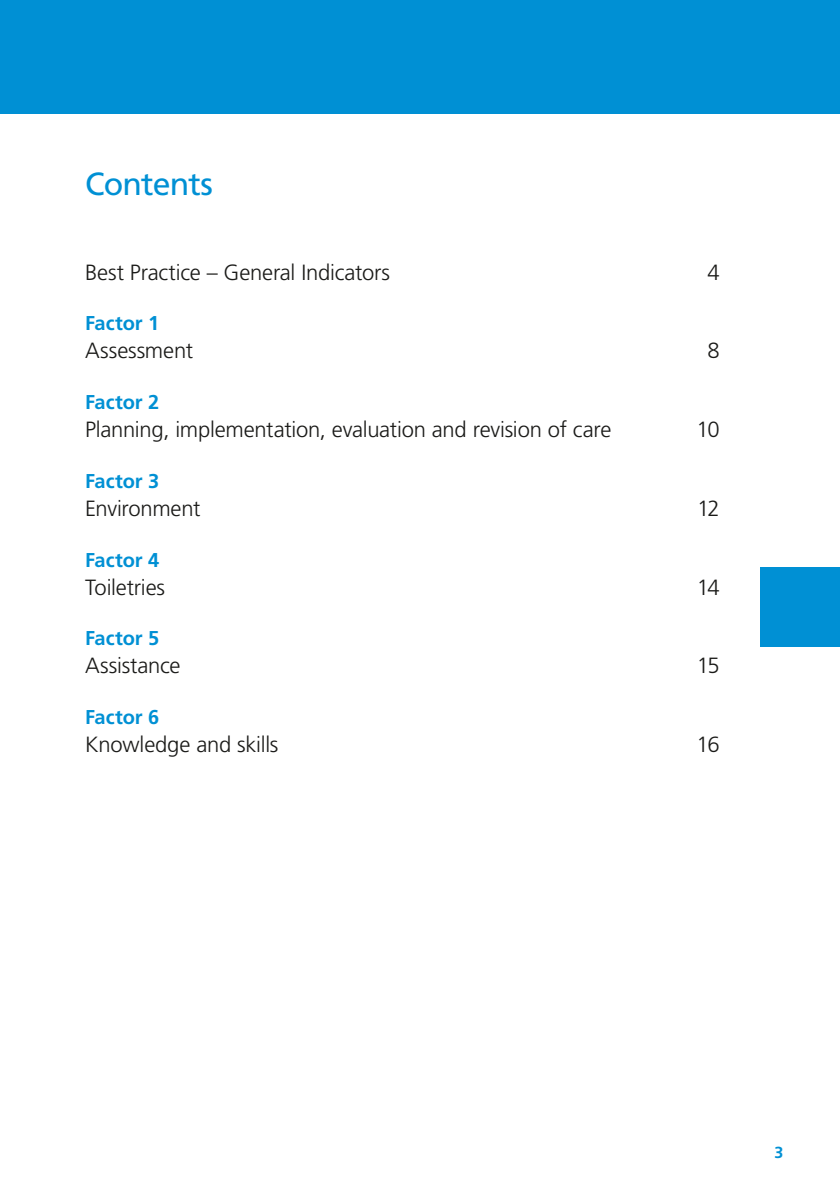
<style>
.page{position:relative;width:840px;height:1191px;background:#fff}
.page>*{position:absolute;margin:0;border:0;box-sizing:border-box;transform-origin:0 0}
.Contents_Heading{font:32px "Frutiger";letter-spacing:-.03em;color:#0090d4}
.Contents{font:300 22px "Frutiger";letter-spacing:-.01em;color:#1a1a18}
.Contents_Factor{font:700 20px "Frutiger";color:#0090d4}
.t1{font:700 16px "Frutiger";color:#0090d4}
</style>
<div class="page">
<div style="left:0;top:0;width:839px;height:113px;background:#0090d4"></div>
<div style="left:760px;top:567px;width:79px;height:79px;background:#0090d4"></div>
<p class="Contents_Heading" style="left:85px;top:165px;width:129px">Contents</p>
<p class="Contents" style="left:85px;top:260px;width:306px">Best Practice – General Indicators</p>
<p class="Contents" style="left:707px;top:260px;width:14px">4</p>
<p class="Contents_Factor" style="left:85px;top:312px;width:76px">Factor 1</p>
<p class="Contents" style="left:85px;top:338px;width:109px">Assessment</p>
<p class="Contents" style="left:707px;top:338px;width:14px">8</p>
<p class="Contents_Factor" style="left:85px;top:390px;width:76px">Factor 2</p>
<p class="Contents" style="left:85px;top:417px;width:527px">Planning, implementation, evaluation and revision of care</p>
<p class="Contents" style="left:696px;top:417px;width:25px">10</p>
<p class="Contents_Factor" style="left:85px;top:469px;width:76px">Factor 3</p>
<p class="Contents" style="left:85px;top:496px;width:117px">Environment</p>
<p class="Contents" style="left:696px;top:496px;width:24px">12</p>
<p class="Contents_Factor" style="left:85px;top:548px;width:76px">Factor 4</p>
<p class="Contents" style="left:85px;top:574px;width:81px">Toiletries</p>
<p class="Contents" style="left:696px;top:574px;width:25px">14</p>
<p class="Contents_Factor" style="left:85px;top:626px;width:76px">Factor 5</p>
<p class="Contents" style="left:85px;top:653px;width:97px">Assistance</p>
<p class="Contents" style="left:696px;top:653px;width:24px">15</p>
<p class="Contents_Factor" style="left:85px;top:705px;width:76px">Factor 6</p>
<p class="Contents" style="left:85px;top:732px;width:195px">Knowledge and skills</p>
<p class="Contents" style="left:696px;top:732px;width:25px">16</p>
<p class="t1" style="left:773px;top:1143px;width:10px">3</p>
</div>
